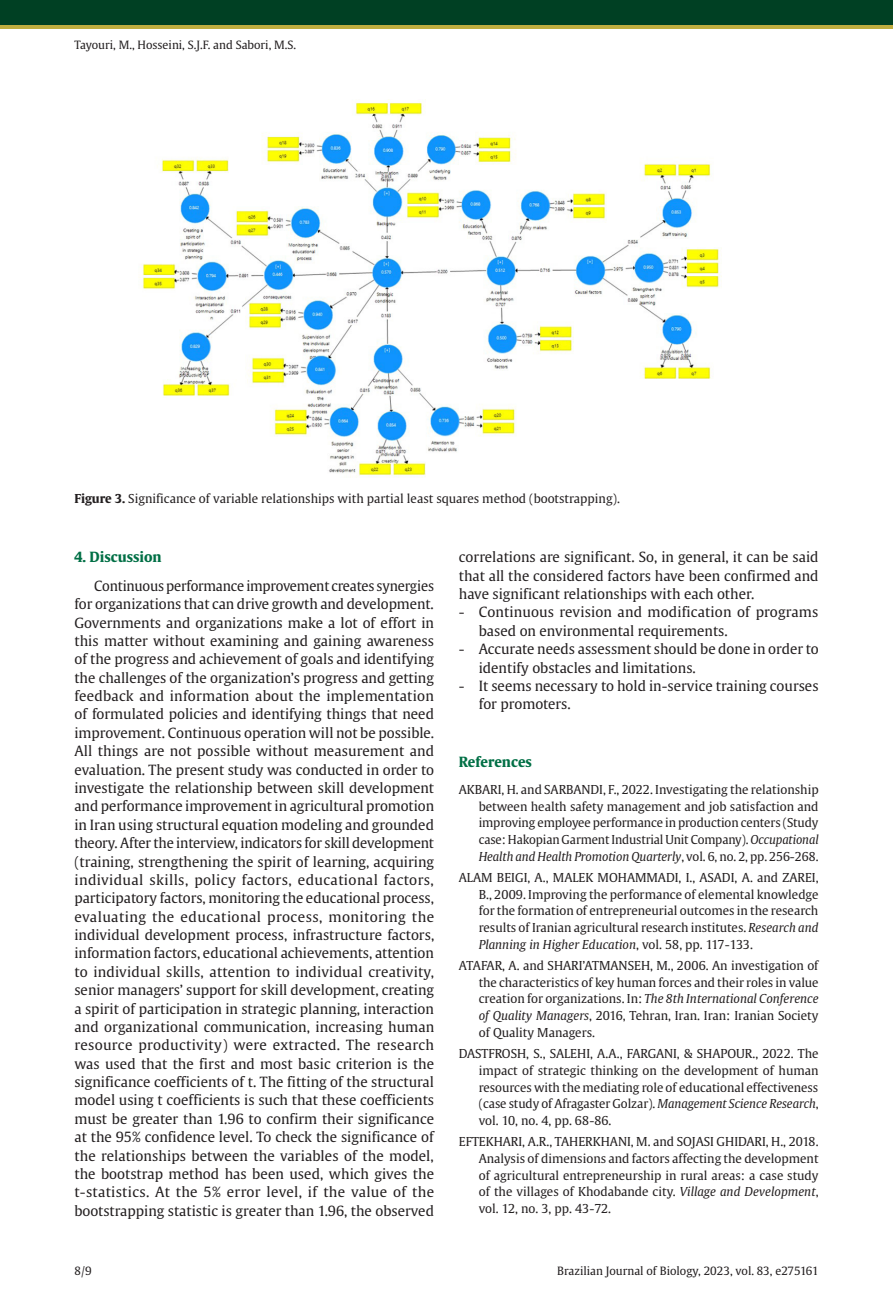
<style>
.page{position:relative;width:893px;height:1315px;background:#fff}
.page>*{position:absolute;margin:0;border:0;box-sizing:border-box;transform-origin:0 0}
.Paragraph{font:14px/18.4px "Gulliver";color:#231f20;text-align:justify}
.OrderedList1{font:14px/18.4px "Gulliver";color:#231f20}
.Heading1{font:700 14px "Gulliver";color:#006f45}
.ReferenceHead{font:700 14px "Gulliver";color:#006f45}
.Reference{font:12.25px/16.6px "Gulliver";color:#231f20;text-align:justify}
.FigureCaption{font:12.25px "Gulliver";color:#231f20}
.t1{font:11.38px "Gulliver";color:#231f20}
.s1{font-weight:700}
.s2{font-style:italic}
</style>
<div class="page">
<div style="left:0;top:12px;width:893px;height:17px;background:#bfad40"></div>
<div style="left:0;top:0;width:893px;height:25px;background:#004023"></div>
<img style="left:141px;top:99px;width:581px;height:379px">
<p class="t1" style="left:74px;top:37px;width:223px">Tayouri, M., Hosseini, S.J.F. and Sabori, M.S.</p>
<p class="FigureCaption" style="left:74px;top:491px;width:547px"><span class="s1">Figure 3.</span> Significance of variable relationships with partial least squares method (bootstrapping).</p>
<p class="Heading1" style="left:74px;top:548px;width:89px">4. Discussion</p>
<p class="Paragraph" style="left:74px;top:576px;width:361px;text-indent:20px">Continuous performance improvement creates synergies for organizations that can drive growth and development.<br>Governments and organizations make a lot of effort in this matter without examining and gaining awareness of the progress and achievement of goals and identifying the challenges of the organization’s progress and getting feedback and information about the implementation of formulated policies and identifying things that need improvement. Continuous operation will not be possible.<br>All things are not possible without measurement and evaluation. The present study was conducted in order to investigate the relationship between skill development and performance improvement in agricultural promotion in Iran using structural equation modeling and grounded theory. After the interview, indicators for skill development (training, strengthening the spirit of learning, acquiring individual skills, policy factors, educational factors, participatory factors, monitoring the educational process, evaluating the educational process, monitoring the individual development process, infrastructure factors, information factors, educational achievements, attention to individual skills, attention to individual creativity, senior managers’ support for skill development, creating a spirit of participation in strategic planning, interaction and organizational communication, increasing human resource productivity) were extracted. The research was used that the first and most basic criterion is the significance coefficients of t. The fitting of the structural model using t coefficients is such that these coefficients must be greater than 1.96 to confirm their significance at the 95% confidence level. To check the significance of the relationships between the variables of the model, the bootstrap method has been used, which gives the t-statistics. At the 5% error level, if the value of the bootstrapping statistic is greater than 1.96, the observed</p>
<p class="Paragraph" style="left:459px;top:548px;width:361px">correlations are significant. So, in general, it can be said that all the considered factors have been confirmed and have significant relationships with each other.</p>
<p class="OrderedList1" style="left:479px;top:603px;width:341px;text-indent:-20px">- Continuous revision and modification of programs based on environmental requirements.</p>
<p class="OrderedList1" style="left:479px;top:640px;width:341px;text-indent:-20px">- Accurate needs assessment should be done in order to identify obstacles and limitations.</p>
<p class="OrderedList1" style="left:479px;top:676px;width:341px;text-indent:-20px">- It seems necessary to hold in-service training courses for promoters.</p>
<p class="ReferenceHead" style="left:459px;top:753px;width:75px">References</p>
<p class="Reference" style="left:479px;top:781px;width:341px;text-indent:-20px">AKBARI, H. and SARBANDI, F., 2022. Investigating the relationship between health safety management and job satisfaction and improving employee performance in production centers (Study case: Hakopian Garment Industrial Unit Company). <span class="s2">Occupational Health and Health Promotion Quarterly</span>, vol. 6, no. 2, pp. 256-268.</p>
<p class="Reference" style="left:479px;top:869px;width:341px;text-indent:-20px">ALAM BEIGI, A., MALEK MOHAMMADI, I., ASADI, A. and ZAREI, B., 2009. Improving the performance of elemental knowledge for the formation of entrepreneurial outcomes in the research results of Iranian agricultural research institutes. <span class="s2">Research and Planning in Higher Education</span>, vol. 58, pp. 117-133.</p>
<p class="Reference" style="left:479px;top:957px;width:341px;text-indent:-20px">ATAFAR, A. and SHARI’ATMANSEH, M., 2006. An investigation of the characteristics of key human forces and their roles in value creation for organizations. In: <span class="s2">The 8th International Conference of Quality Managers</span>, 2016, Tehran, Iran. Iran: Iranian Society of Quality Managers.</p>
<p class="Reference" style="left:479px;top:1045px;width:341px;text-indent:-20px">DASTFROSH, S., SALEHI, A.A., FARGANI, &amp; SHAPOUR., 2022. The impact of strategic thinking on the development of human resources with the mediating role of educational effectiveness (case study of Afragaster Golzar). <span class="s2">Management Science Research</span>, vol. 10, no. 4, pp. 68-86.</p>
<p class="Reference" style="left:479px;top:1133px;width:341px;text-indent:-20px">EFTEKHARI, A.R., TAHERKHANI, M. and SOJASI GHIDARI, H., 2018.<br>Analysis of dimensions and factors affecting the development of agricultural entrepreneurship in rural areas: a case study of the villages of Khodabande city. <span class="s2">Village and Development</span>, vol. 12, no. 3, pp. 43-72.</p>
<p class="t1" style="left:74px;top:1264px;width:19px">8/9</p>
<p class="t1" style="left:557px;top:1264px;width:263px">Brazilian Journal of Biology, 2023, vol. 83, e275161</p>
</div>
